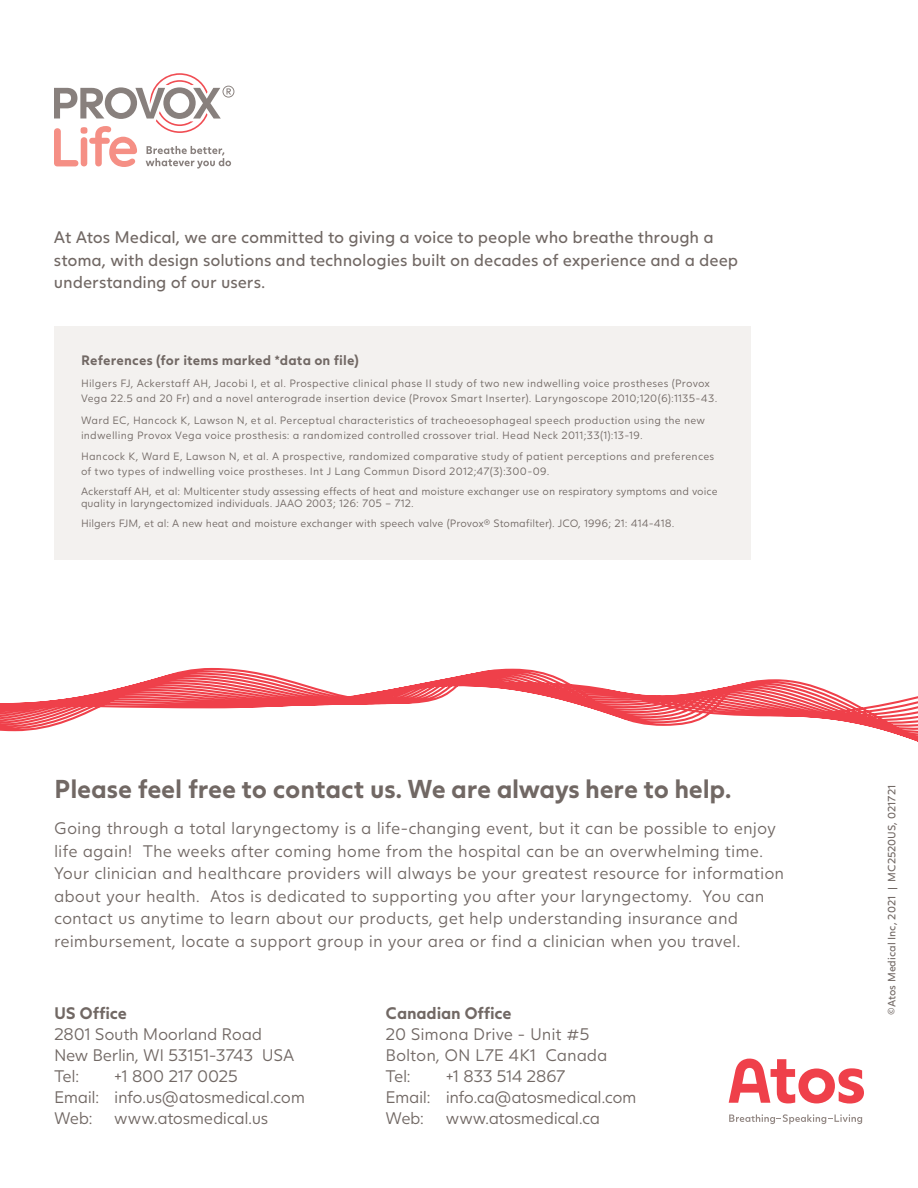
<style>
.page{position:relative;width:918px;height:1188px;background:#fff}
.page>*{position:absolute;margin:0;border:0;box-sizing:border-box;transform-origin:0 0}
.t1{font:700 25.5px "Juli Sans";letter-spacing:-.01em;color:#716864}
.t2{font:300 16.5px/22.5px "Juli Sans";color:#716864}
.t3{font:16.5px/22.5px "Juli Sans";letter-spacing:-.01em;color:#716864}
.t4{font:300 16.5px/21px "Juli Sans";letter-spacing:-.025em;color:#716864}
.t5{font:300 16.5px/21px "Juli Sans";letter-spacing:-.03em;color:#716864}
.t6{font:700 16.5px "Juli Sans";letter-spacing:-.01em;color:#716864}
.t7{font:700 13.5px "Juli Sans";letter-spacing:.01em;color:#716864}
.t8{font:300 10.5px/15px "Juli Sans";letter-spacing:.015em;color:#716864}
.t9{font:10.5px "Juli Sans";color:#716864}
</style>
<div class="page">
<svg style="left:0;top:559px;width:918px;height:183px"></svg>
<svg style="left:54px;top:73px;width:180px;height:96px"></svg>
<svg style="left:729px;top:1114px;width:133px;height:10px"></svg>
<svg style="left:729px;top:1059px;width:135px;height:45px"></svg>
<div style="left:54px;top:326px;width:697px;height:233px;background:#f3f1ef"></div>
<h2 class="t3" style="left:54px;top:226px;width:686px">At Atos Medical, we are committed to giving a voice to people who breathe through a stoma, with design solutions and technologies built on decades of experience and a deep understanding of our users.</h2>
<p class="t7" style="left:81px;top:352px;width:280px">References (for items marked *data on file)</p>
<p class="t8" style="left:81px;top:376px;width:638px">Hilgers FJ, Ackerstaff AH, Jacobi I, et al. Prospective clinical phase II study of two new indwelling voice prostheses (Provox<br>Vega 22.5 and 20 Fr) and a novel anterograde insertion device (Provox Smart Inserter). Laryngoscope 2010;120(6):1135-43.</p>
<p class="t8" style="left:81px;top:412px;width:626px">Ward EC, Hancock K, Lawson N, et al. Perceptual characteristics of tracheoesophageal speech production using the new indwelling Provox Vega voice prosthesis: a randomized controlled crossover trial. Head Neck 2011;33(1):13-19.</p>
<p class="t8" style="left:81px;top:449px;width:635px">Hancock K, Ward E, Lawson N, et al. A prospective, randomized comparative study of patient perceptions and preferences of two types of indwelling voice prostheses. Int J Lang Commun Disord 2012;47(3):300-09.</p>
<p class="t8" style="left:81px;top:485px;width:638px;line-height:12.6px">Ackerstaff AH, et al: Multicenter study assessing effects of heat and moisture exchanger use on respiratory symptoms and voice quality in laryngectomized individuals. JAAO 2003; 126: 705 – 712.</p>
<p class="t8" style="left:81px;top:516px;width:595px">Hilgers FJM, et al: A new heat and moisture exchanger with speech valve (Provox® Stomafilter). JCO, 1996; 21: 414-418.</p>
<h1 class="t1" style="left:54px;top:774px;width:679px">Please feel free to contact us. We are always here to help.</h1>
<p class="t2" style="left:54px;top:817px;width:732px">Going through a total laryngectomy is a life-changing event, but it can be possible to enjoy life again! The weeks after coming home from the hospital can be an overwhelming time.<br>Your clinician and healthcare providers will always be your greatest resource for information about your health. Atos is dedicated to supporting you after your laryngectomy. You can contact us anytime to learn about our products, get help understanding insurance and reimbursement, locate a support group in your area or find a clinician when you travel.</p>
<h2 class="t6" style="left:54px;top:1003px;width:74px">US Office</h2>
<h2 class="t4" style="left:54px;top:1023px;width:242px">2801 South Moorland Road<br>New Berlin, WI 53151-3743 USA<br>Tel:</h2>
<h2 class="t4" style="left:54px;top:1065px;width:253px;text-indent:60px">+1 800 217 0025<br>Email: info.us@atosmedical.com<br>Web:</h2>
<h2 class="t4" style="left:114px;top:1107px;width:156px">www.atosmedical.us</h2>
<h2 class="t6" style="left:386px;top:1003px;width:127px">Canadian Office</h2>
<h2 class="t2" style="left:386px;top:1023px;width:223px;line-height:21px">20 Simona Drive - Unit #5<br>Bolton, ON L7E 4K1 Canada<br>Tel:</h2>
<h2 class="t5" style="left:386px;top:1065px;width:252px;text-indent:60px">+1 833 514 2867<br>Email: info.ca@atosmedical.com<br>Web:</h2>
<h2 class="t5" style="left:446px;top:1107px;width:156px">www.atosmedical.ca</h2>
<p class="t9" style="left:885px;top:1015px;width:232px;rotate:-90deg">©Atos Medical Inc, 2021 | MC2520US, 021721</p>
</div>
